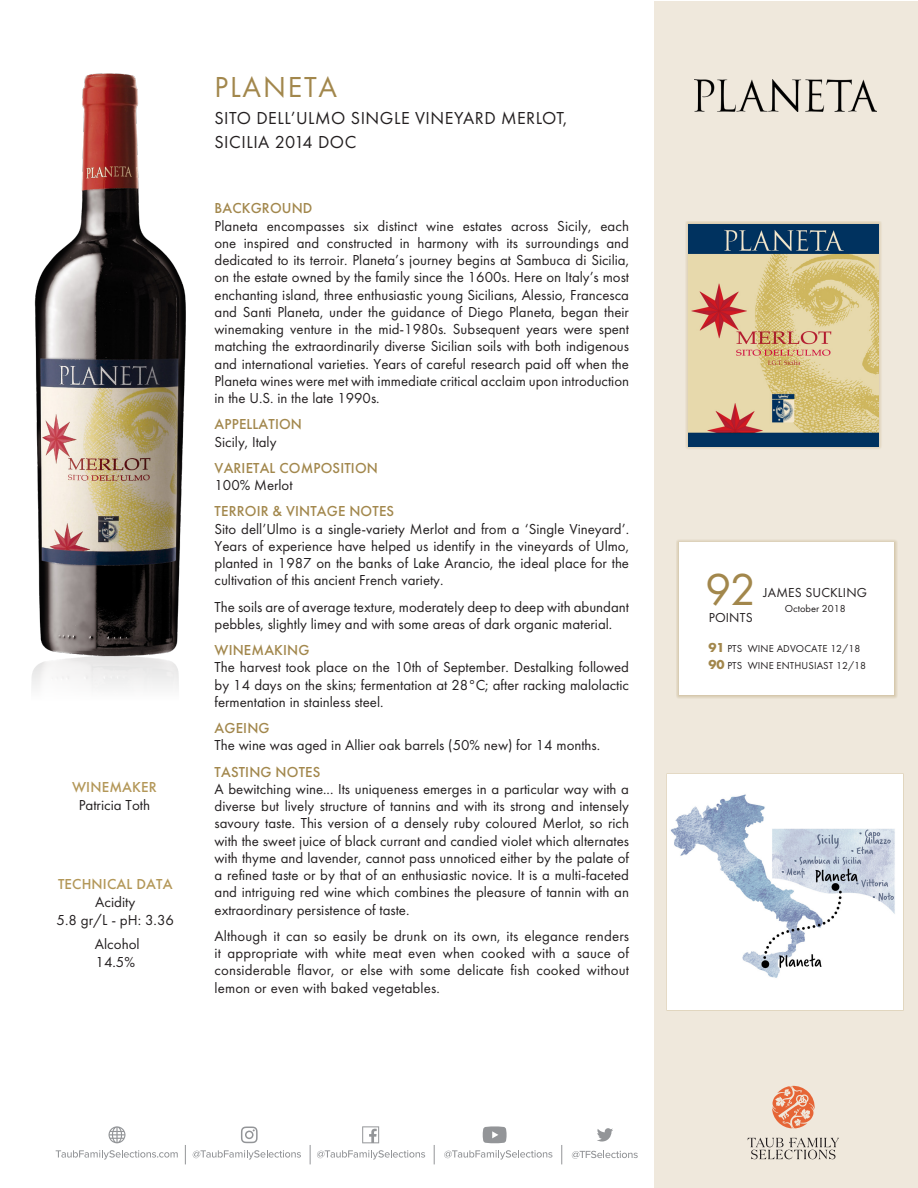
<style>
.page{position:relative;width:918px;height:1188px;background:#fff}
.page>*{position:absolute;margin:0;border:0;box-sizing:border-box;transform-origin:0 0}
.t1{font:46.5px "Futura PT";color:#a2874c}
.t2{font:30px "Futura PT";letter-spacing:.06em;color:#a2874c}
.t3{font:18px/24px "Futura PT";letter-spacing:.03em;color:#231f20}
.Para_Body{font:15px/17.2px "Futura PT";color:#231f20;text-align:justify}
.Para_Head{font:500 15px "Futura PT";letter-spacing:.01em;color:#a2874c}
.Para_Head-2{font:500 15px "Futura PT";letter-spacing:.01em;color:#b39758}
.t4{font:13.5px "Futura PT";letter-spacing:.01em;color:#231f20}
.t5{font:10.5px "Futura PT";letter-spacing:.01em;color:#231f20}
.s1{font-weight:700;font-size:13.5px;color:#a2874c}
</style>
<div class="page">
<div style="left:654px;top:1px;width:263px;height:1186px;background:#efe8dc"></div>
<div style="left:685px;top:221px;width:197px;height:229px;background:#b39758;opacity:.65"></div>
<img style="left:689px;top:224px;width:190px;height:222px">
<div style="left:676px;top:539px;width:221px;height:160px;background:#a2874c;opacity:.65"></div>
<div style="left:679px;top:542px;width:215px;height:153px;background:#fff"></div>
<img style="left:34px;top:73px;width:152px;height:574px">
<img style="left:32px;top:647px;width:147px;height:41px">
<img style="left:668px;top:774px;width:235px;height:236px">
<img style="left:694px;top:79px;width:183px;height:33px">
<svg style="left:572px;top:1151px;width:66px;height:8px"></svg>
<svg style="left:56px;top:1150px;width:122px;height:10px"></svg>
<svg style="left:193px;top:1150px;width:108px;height:10px"></svg>
<svg style="left:317px;top:1150px;width:108px;height:10px"></svg>
<svg style="left:444px;top:1150px;width:108px;height:10px"></svg>
<svg style="left:561px;top:1145px;width:1px;height:19px"></svg>
<svg style="left:310px;top:1145px;width:1px;height:19px"></svg>
<svg style="left:185px;top:1145px;width:1px;height:19px"></svg>
<svg style="left:362px;top:1126px;width:17px;height:17px"></svg>
<svg style="left:241px;top:1127px;width:17px;height:16px"></svg>
<svg style="left:434px;top:1145px;width:1px;height:19px"></svg>
<svg style="left:597px;top:1128px;width:16px;height:14px"></svg>
<svg style="left:109px;top:1126px;width:16px;height:17px"></svg>
<svg style="left:483px;top:1126px;width:24px;height:17px"></svg>
<svg style="left:747px;top:1138px;width:92px;height:21px"></svg>
<svg style="left:772px;top:1086px;width:43px;height:42px"></svg>
<p class="Para_Head-2" style="left:72px;top:778px;width:86px">WINEMAKER</p>
<p class="Para_Body" style="left:79px;top:796px;width:73px">Patricia Toth</p>
<p class="Para_Head-2" style="left:58px;top:875px;width:116px">TECHNICAL DATA</p>
<p class="Para_Body" style="left:57px;top:893px;width:119px;line-height:18px;text-align:center">Acidity<br>5.8 gr/L - pH: 3.36</p>
<p class="Para_Body" style="left:95px;top:935px;width:46px;line-height:18px">Alcohol<br>14.5%</p>
<p class="t2" style="left:215px;top:69px;width:124px">PLANETA</p>
<p class="t3" style="left:214px;top:106px;width:355px">SITO DELL’ULMO SINGLE VINEYARD MERLOT,<br>SICILIA 2014 DOC</p>
<p class="Para_Head" style="left:215px;top:199px;width:99px">BACKGROUND</p>
<p class="Para_Body" style="left:215px;top:217px;width:416px">Planeta encompasses six distinct wine estates across Sicily, each one inspired and constructed in harmony with its surroundings and dedicated to its terroir. Planeta’s journey begins at Sambuca di Sicilia, on the estate owned by the family since the 1600s. Here on Italy’s most enchanting island, three enthusiastic young Sicilians, Alessio, Francesca and Santi Planeta, under the guidance of Diego Planeta, began their winemaking venture in the mid-1980s. Subsequent years were spent matching the extraordinarily diverse Sicilian soils with both indigenous and international varieties. Years of careful research paid off when the Planeta wines were met with immediate critical acclaim upon introduction in the U.S. in the late 1990s.</p>
<p class="Para_Head" style="left:215px;top:415px;width:89px">APPELLATION</p>
<p class="Para_Body" style="left:215px;top:433px;width:64px">Sicily, Italy</p>
<p class="Para_Head" style="left:215px;top:459px;width:165px">VARIETAL COMPOSITION</p>
<p class="Para_Body" style="left:215px;top:476px;width:80px">100% Merlot</p>
<p class="Para_Head" style="left:215px;top:502px;width:181px">TERROIR &amp; VINTAGE NOTES</p>
<p class="Para_Body" style="left:215px;top:520px;width:416px">Sito dell’Ulmo is a single-variety Merlot and from a ‘Single Vineyard’.<br>Years of experience have helped us identify in the vineyards of Ulmo, planted in 1987 on the banks of Lake Arancio, the ideal place for the cultivation of this ancient French variety.</p>
<p class="Para_Body" style="left:215px;top:598px;width:416px">The soils are of average texture, moderately deep to deep with abundant pebbles, slightly limey and with some areas of dark organic material.</p>
<p class="Para_Head" style="left:215px;top:641px;width:96px">WINEMAKING</p>
<p class="Para_Body" style="left:215px;top:659px;width:416px">The harvest took place on the 10th of September. Destalking followed by 14 days on the skins; fermentation at 28°C; after racking malolactic fermentation in stainless steel.</p>
<p class="Para_Head" style="left:215px;top:719px;width:57px">AGEING</p>
<p class="Para_Body" style="left:215px;top:737px;width:387px">The wine was aged in Allier oak barrels (50% new) for 14 months.</p>
<p class="Para_Head" style="left:215px;top:763px;width:107px">TASTING NOTES</p>
<p class="Para_Body" style="left:215px;top:780px;width:416px">A bewitching wine... Its uniqueness emerges in a particular way with a diverse but lively structure of tannins and with its strong and intensely savoury taste. This version of a densely ruby coloured Merlot, so rich with the sweet juice of black currant and candied violet which alternates with thyme and lavender, cannot pass unnoticed either by the palate of a refined taste or by that of an enthusiastic novice. It is a multi-faceted and intriguing red wine which combines the pleasure of tannin with an extraordinary persistence of taste.</p>
<p class="Para_Body" style="left:215px;top:927px;width:416px">Although it can so easily be drunk on its own, its elegance renders it appropriate with white meat even when cooked with a sauce of considerable flavor, or else with some delicate fish cooked without lemon or even with baked vegetables.</p>
<p class="t1" style="left:705px;top:562px;width:52px">92</p>
<p class="t4" style="left:709px;top:609px;width:45px">POINTS</p>
<p class="t4" style="left:764px;top:584px;width:105px">JAMES SUCKLING</p>
<p class="t5" style="left:785px;top:602px;width:62px">October 2018</p>
<p class="t5" style="left:708px;top:642px;width:153px"><span class="s1">91</span> PTS WINE ADVOCATE 12/18</p>
<p class="t5" style="left:708px;top:659px;width:159px"><span class="s1">90</span> PTS WINE ENTHUSIAST 12/18</p>
</div>
